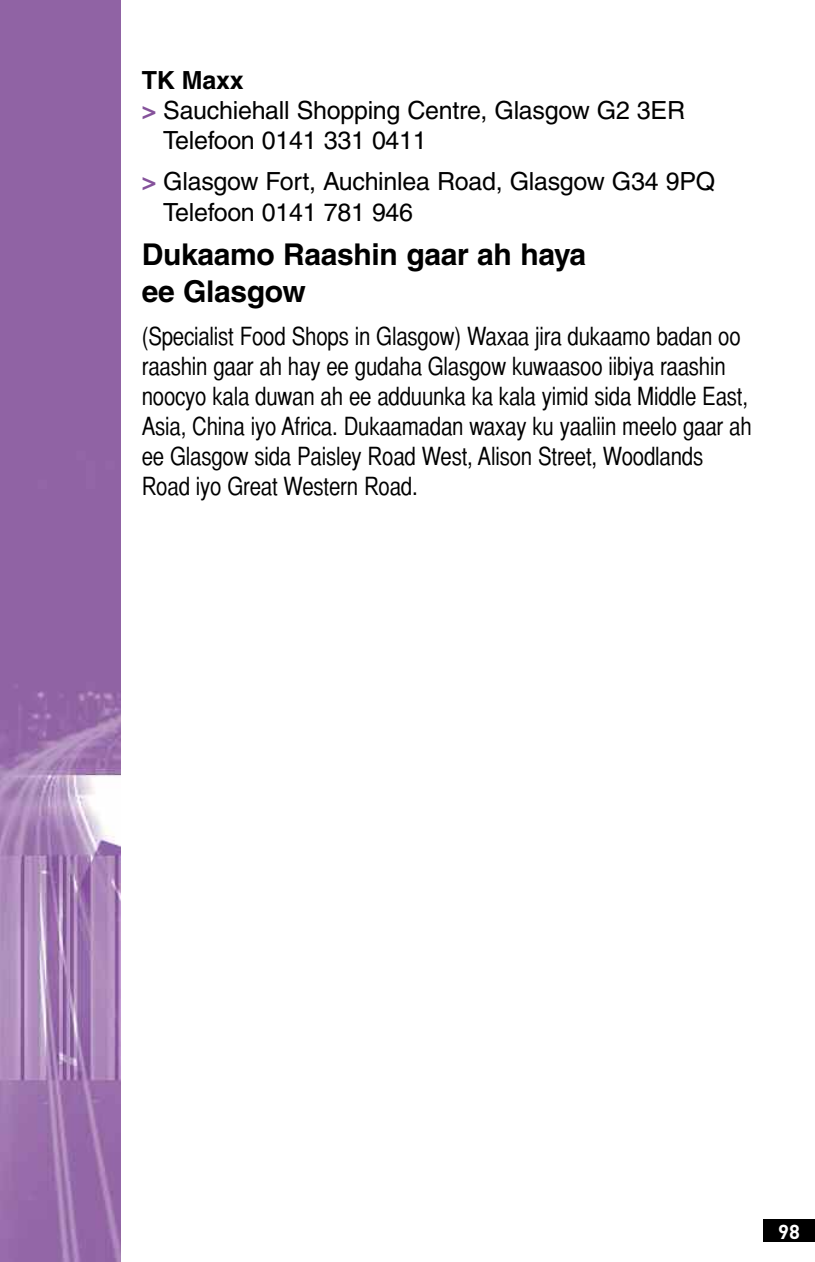
<style>
.page{position:relative;width:815px;height:1262px;background:#fff}
.page>*{position:absolute;margin:0;border:0;box-sizing:border-box;transform-origin:0 0}
.t1{font:700 30px/36.2px "Helvetica";letter-spacing:-.01em;color:#000}
.t2{font:25px/30px "Helvetica CY Plain";letter-spacing:-.01em;color:#000}
.t3{font:25px/31px "Helvetica";letter-spacing:-.01em;color:#000}
.t4{font:700 25px "Helvetica";letter-spacing:-.01em;color:#000}
.t5{font:700 20px "DIN";color:#fff}
.s1{font-weight:700;color:#85529b}
</style>
<div class="page">
<div style="left:763px;top:1219px;width:52px;height:23px;background:#000"></div>
<img style="left:0;top:0;width:120px;height:1261px">
<p class="t4" style="left:142px;top:71px;width:103px">TK Maxx</p>
<p class="t3" style="left:142px;top:97px;width:545px"><span class="s1">&gt;</span> Sauchiehall Shopping Centre, Glasgow G2 3ER</p>
<p class="t3" style="left:163px;top:127px;width:265px">Telefoon 0141 331 0411</p>
<p class="t3" style="left:163px;top:168px;width:553px;text-indent:-22px"><span class="s1">&gt;</span> Glasgow Fort, Auchinlea Road, Glasgow G34 9PQ<br>Telefoon 0141 781 946</p>
<p class="t1" style="left:142px;top:240px;width:446px">Dukaamo Raashin gaar ah haya ee Glasgow</p>
<p class="t2" style="left:142px;top:321px;width:611px">(Specialist Food Shops in Glasgow) Waxaa jira dukaamo badan oo raashin gaar ah hay ee gudaha Glasgow kuwaasoo iibiya raashin noocyo kala duwan ah ee adduunka ka kala yimid sida Middle East, Asia, China iyo Africa. Dukaamadan waxay ku yaaliin meelo gaar ah ee Glasgow sida Paisley Road West, Alison Street, Woodlands Road iyo Great Western Road.</p>
<p class="t5" style="left:778px;top:1219px;width:23px">98</p>
</div>
